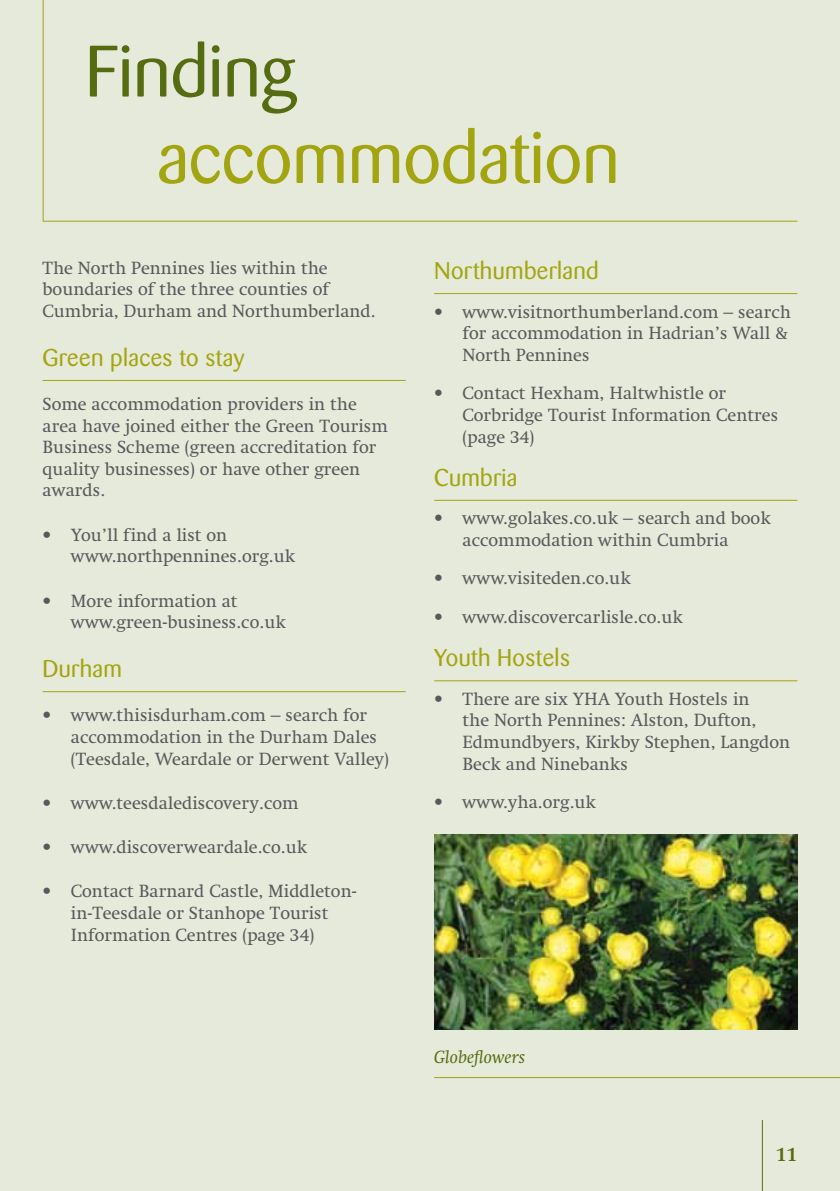
<style>
.page{position:relative;width:840px;height:1191px;background:#fff}
.page>*{position:absolute;margin:0;border:0;box-sizing:border-box;transform-origin:0 0}
.t1{font:72px "Barmeno BQ";color:#a3a510}
.t2{font:72px "Barmeno BQ";color:#566c11}
.t3{font:24px "Barmeno BQ";letter-spacing:.015em;color:#a3a510}
.t4{font:700 20px "Swift LT Std";color:#566c11}
.t5{font:18px/21.6px "Swift LT Std";color:#58595b}
.t6{font:italic 18px "Swift LT Std";color:#566c11}
</style>
<div class="page">
<div style="left:0;top:0;width:839px;height:1191px;background:#e6eadb"></div>
<hr style="left:761px;top:1120px;width:1px;height:71px;background:#566c11">
<hr style="left:43px;top:380px;width:362px;height:1px;background:#a3a510">
<hr style="left:43px;top:691px;width:362px;height:1px;background:#a3a510">
<hr style="left:434px;top:293px;width:363px;height:1px;background:#a3a510">
<hr style="left:434px;top:500px;width:363px;height:1px;background:#a3a510">
<hr style="left:434px;top:680px;width:363px;height:1px;background:#a3a510">
<hr style="left:434px;top:1077px;width:405px;height:1px;background:#a3a510">
<svg style="left:42px;top:0;width:756px;height:222px"></svg>
<img style="left:434px;top:834px;width:363px;height:195px">
<h1 class="t2" style="left:85px;top:30px;width:211px">Finding</h1>
<h1 class="t1" style="left:157px;top:116px;width:463px">accommodation</h1>
<p class="t5" style="left:43px;top:257px;width:334px">The North Pennines lies within the boundaries of the three counties of<br>Cumbria, Durham and Northumberland.</p>
<h2 class="t3" style="left:43px;top:343px;width:203px">Green places to stay</h2>
<p class="t5" style="left:43px;top:393px;width:347px">Some accommodation providers in the area have joined either the Green Tourism Business Scheme (green accreditation for quality businesses) or have other green awards.</p>
<p class="t5" style="left:71px;top:524px;width:226px;text-indent:-28px">• You’ll find a list on www.northpennines.org.uk</p>
<p class="t5" style="left:71px;top:590px;width:216px;text-indent:-28px">• More information at www.green-business.co.uk</p>
<h2 class="t3" style="left:43px;top:655px;width:81px">Durham</h2>
<p class="t5" style="left:71px;top:704px;width:319px;text-indent:-28px">• www.thisisdurham.com – search for accommodation in the Durham Dales (Teesdale, Weardale or Derwent Valley)</p>
<p class="t5" style="left:43px;top:792px;width:257px">• www.teesdalediscovery.com</p>
<p class="t5" style="left:43px;top:836px;width:266px">• www.discoverweardale.co.uk</p>
<p class="t5" style="left:71px;top:881px;width:287px;text-indent:-28px">• Contact Barnard Castle, Middleton&shy;in-Teesdale or Stanhope Tourist<br>Information Centres (page 34)</p>
<h2 class="t3" style="left:434px;top:257px;width:166px">Northumberland</h2>
<p class="t5" style="left:462px;top:301px;width:330px;text-indent:-28px">• www.visitnorthumberland.com – search for accommodation in Hadrian’s Wall &amp;<br>North Pennines</p>
<p class="t5" style="left:462px;top:383px;width:317px;text-indent:-28px">• Contact Hexham, Haltwhistle or<br>Corbridge Tourist Information Centres (page 34)</p>
<h2 class="t3" style="left:434px;top:463px;width:85px">Cumbria</h2>
<p class="t5" style="left:462px;top:508px;width:309px;text-indent:-28px">• www.golakes.co.uk – search and book accommodation within Cumbria</p>
<p class="t5" style="left:434px;top:568px;width:198px">• www.visiteden.co.uk</p>
<p class="t5" style="left:434px;top:606px;width:250px">• www.discovercarlisle.co.uk</p>
<h2 class="t3" style="left:434px;top:644px;width:137px">Youth Hostels</h2>
<p class="t5" style="left:462px;top:688px;width:329px;text-indent:-28px">• There are six YHA Youth Hostels in<br>the North Pennines: Alston, Dufton,<br>Edmundbyers, Kirkby Stephen, Langdon<br>Beck and Ninebanks</p>
<p class="t5" style="left:434px;top:791px;width:163px">• www.yha.org.uk</p>
<p class="t6" style="left:434px;top:1047px;width:92px">Globeflowers</p>
<p class="t4" style="left:775px;top:1143px;width:23px">11</p>
</div>
